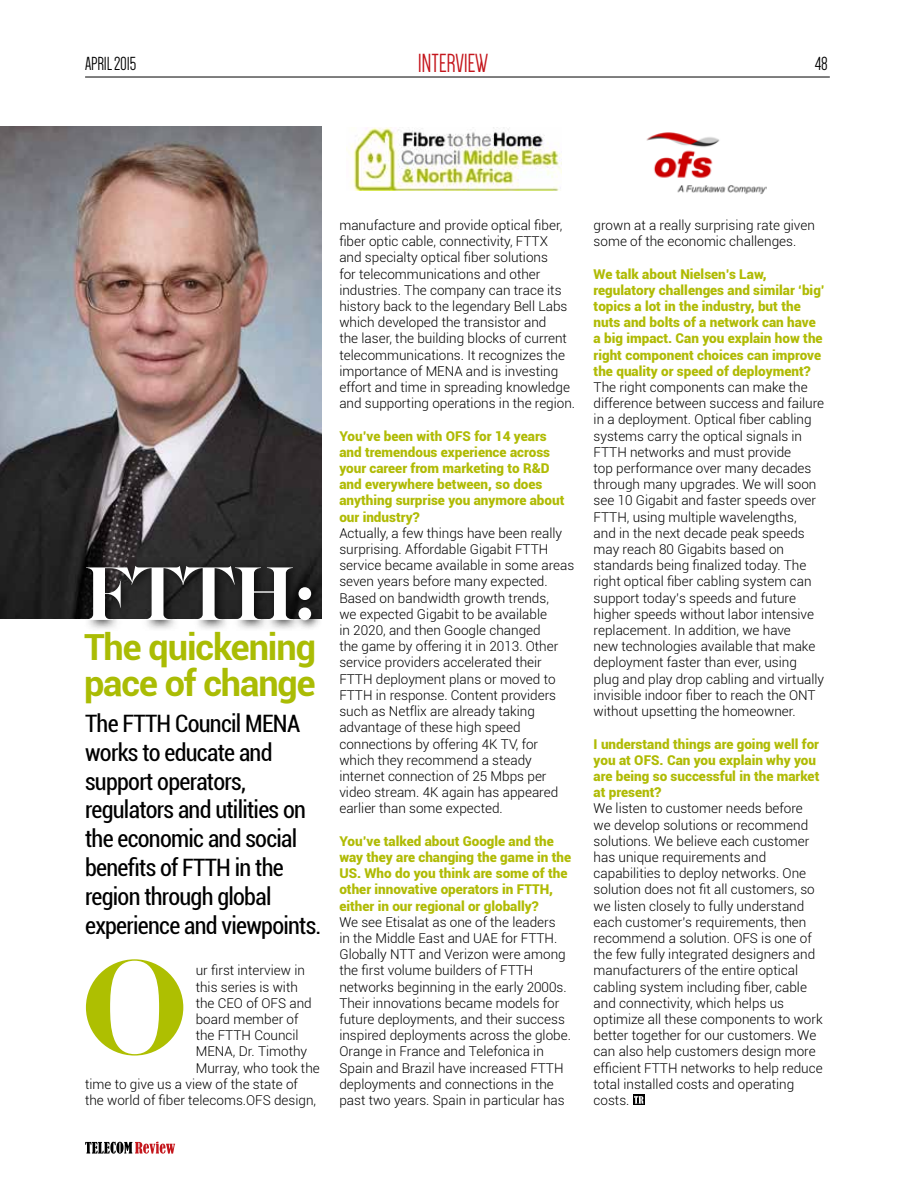
<style>
.page{position:relative;width:915px;height:1191px;background:#fff}
.page>*{position:absolute;margin:0;border:0;box-sizing:border-box;transform-origin:0 0}
.t1{font:139.05px "Caslon CP";color:#aebf01}
.t2{font:79.05px "Caslon CP";color:#fff}
.t3{font:700 36px/36px "Roboto";letter-spacing:-.03em;color:#aabc04}
.t4{font:27px "Dense";letter-spacing:-.01em;color:#c4161c}
.t5{font:condensed 24px/28.8px "Roboto";letter-spacing:-.03em;color:#000}
.t6{font:19.5px "Dense";letter-spacing:-.01em;color:#000}
.t7{font:300 13.5px/16.2px "Roboto";color:#000}
.t8{font:900 13.5px/16.2px "Roboto";color:#b0bb05}
</style>
<div class="page">
<hr style="left:85px;top:77px;width:744px;height:1px;background:#000">
<svg style="left:85px;top:1141px;width:90px;height:12px"></svg>
<svg style="left:633px;top:1094px;width:11px;height:11px"></svg>
<svg style="left:633px;top:1096px;width:10px;height:7px"></svg>
<img style="left:0;top:126px;width:321px;height:493px">
<div style="left:82px;top:561px;width:241px;height:71px;background:#000;opacity:.75"></div>
<img style="left:646px;top:132px;width:119px;height:62px">
<img style="left:346px;top:128px;width:215px;height:62px">
<h3 class="t6" style="left:85px;top:54px;width:53px">APRIL 2015</h3>
<h3 class="t4" style="left:417px;top:50px;width:72px">INTERVIEW</h3>
<h3 class="t6" style="left:814px;top:54px;width:15px">48</h3>
<h2 class="t2" style="left:84px;top:552px;width:234px">FTTH:</h2>
<h3 class="t3" style="left:84px;top:627px;width:233px">The quickening pace of change</h3>
<h3 class="t5" style="left:85px;top:708px;width:238px">The FTTH Council MENA works to educate and support operators, regulators and utilities on the economic and social benefits of FTTH in the region through global experience and viewpoints.</h3>
<h1 class="t1" style="left:82px;top:934px;width:107px">O</h1>
<p class="t7" style="left:196px;top:962px;width:111px">ur first interview in</p>
<p class="t7" style="left:196px;top:978px;width:104px">this series is with</p>
<p class="t7" style="left:196px;top:994px;width:117px">the CEO of OFS and</p>
<p class="t7" style="left:196px;top:1010px;width:104px">board member of</p>
<p class="t7" style="left:196px;top:1026px;width:104px">the FTTH Council</p>
<p class="t7" style="left:196px;top:1043px;width:113px">MENA, Dr. Timothy</p>
<p class="t7" style="left:196px;top:1059px;width:125px">Murray, who took the</p>
<p class="t7" style="left:85px;top:1075px;width:214px">time to give us a view of the state of</p>
<p class="t7" style="left:85px;top:1091px;width:232px">the world of fiber telecoms.OFS design,</p>
<p class="t7" style="left:339px;top:216px;width:237px">manufacture and provide optical fiber, fiber optic cable, connectivity, FTTX<br>and specialty optical fiber solutions<br>for telecommunications and other industries. The company can trace its history back to the legendary Bell Labs which developed the transistor and<br>the laser, the building blocks of current telecommunications. It recognizes the importance of MENA and is investing effort and time in spreading knowledge and supporting operations in the region.</p>
<p class="t8" style="left:339px;top:427px;width:226px">You’ve been with OFS for 14 years and tremendous experience across your career from marketing to R&amp;D and everywhere between, so does anything surprise you anymore about our industry?</p>
<p class="t7" style="left:339px;top:524px;width:236px">Actually, a few things have been really surprising. Affordable Gigabit FTTH service became available in some areas seven years before many expected.<br>Based on bandwidth growth trends,<br>we expected Gigabit to be available<br>in 2020, and then Google changed<br>the game by offering it in 2013. Other service providers accelerated their FTTH deployment plans or moved to FTTH in response. Content providers such as Netflix are already taking advantage of these high speed connections by offering 4K TV, for which they recommend a steady internet connection of 25 Mbps per video stream. 4K again has appeared earlier than some expected.</p>
<p class="t8" style="left:339px;top:832px;width:233px">You’ve talked about Google and the way they are changing the game in the US. Who do you think are some of the other innovative operators in FTTH, either in our regional or globally?</p>
<p class="t7" style="left:339px;top:913px;width:233px">We see Etisalat as one of the leaders<br>in the Middle East and UAE for FTTH.<br>Globally NTT and Verizon were among the first volume builders of FTTH networks beginning in the early 2000s.<br>Their innovations became models for future deployments, and their success inspired deployments across the globe.<br>Orange in France and Telefonica in Spain and Brazil have increased FTTH deployments and connections in the past two years. Spain in particular has</p>
<p class="t7" style="left:593px;top:216px;width:223px">grown at a really surprising rate given some of the economic challenges.</p>
<p class="t8" style="left:593px;top:265px;width:232px">We talk about Nielsen’s Law, regulatory challenges and similar ‘big’ topics a lot in the industry, but the nuts and bolts of a network can have a big impact. Can you explain how the right component choices can improve the quality or speed of deployment?</p>
<p class="t7" style="left:593px;top:378px;width:232px">The right components can make the difference between success and failure in a deployment. Optical fiber cabling systems carry the optical signals in FTTH networks and must provide<br>top performance over many decades through many upgrades. We will soon see 10 Gigabit and faster speeds over FTTH, using multiple wavelengths,<br>and in the next decade peak speeds may reach 80 Gigabits based on standards being finalized today. The right optical fiber cabling system can support today’s speeds and future higher speeds without labor intensive replacement. In addition, we have<br>new technologies available that make deployment faster than ever, using plug and play drop cabling and virtually invisible indoor fiber to reach the ONT without upsetting the homeowner.</p>
<p class="t8" style="left:593px;top:735px;width:227px">I understand things are going well for you at OFS. Can you explain why you are being so successful in the market at present?</p>
<p class="t7" style="left:593px;top:800px;width:230px">We listen to customer needs before we develop solutions or recommend solutions. We believe each customer has unique requirements and capabilities to deploy networks. One solution does not fit all customers, so we listen closely to fully understand each customer’s requirements, then recommend a solution. OFS is one of the few fully integrated designers and manufacturers of the entire optical cabling system including fiber, cable and connectivity, which helps us optimize all these components to work better together for our customers. We can also help customers design more efficient FTTH networks to help reduce total installed costs and operating costs.</p>
</div>
